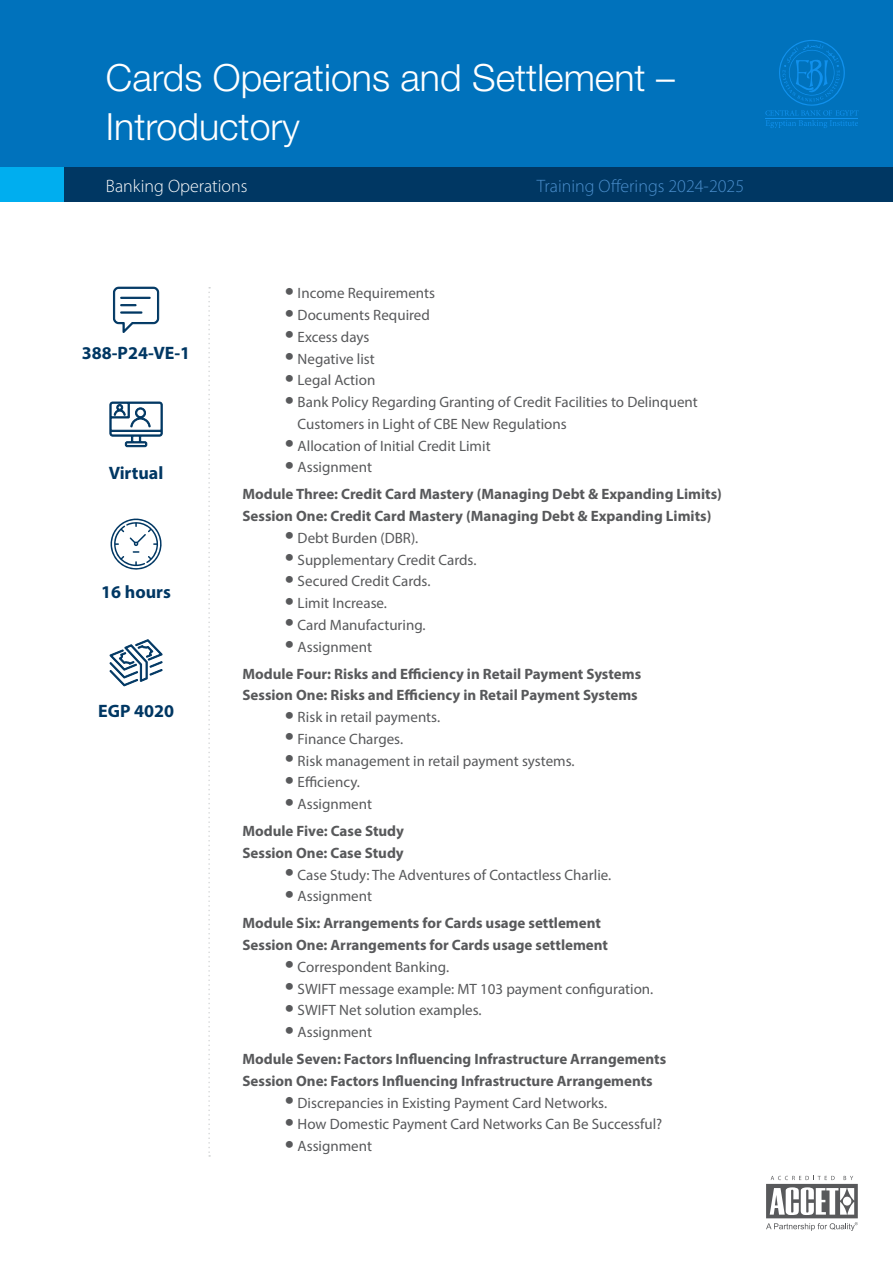
<style>
.page{position:relative;width:893px;height:1263px;background:#fff}
.page>*{position:absolute;margin:0;border:0;box-sizing:border-box;transform-origin:0 0}
.t1{font:300 37.5px/49.5px "Helvetica Neue LT Std";color:#fff}
.t2{font:700 18px "Myriad Pro";color:#003763}
.t3{font:300 18px "Myriad Pro";color:#4a8ecc}
.t4{font:300 18px "Myriad Pro";color:#fff}
.t5{font:15px/21.8px "Myriad Pro";color:#58595b}
.t6{font:700 15px/27px "Myriad Pro";color:#58595b}
.s1{font-size:33px}
.s2{font-weight:400;font-size:33px}
.s3{font-weight:400}
</style>
<div class="page">
<div style="left:0;top:0;width:893px;height:168px;background:#0072bc"></div>
<div style="left:0;top:168px;width:893px;height:34px;background:#003763"></div>
<div style="left:0;top:168px;width:64px;height:34px;background:#00aeef"></div>
<svg style="left:208px;top:287px;width:2px;height:870px"></svg>
<svg style="left:766px;top:1176px;width:92px;height:55px"></svg>
<svg style="left:765px;top:40px;width:93px;height:88px"></svg>
<svg style="left:109px;top:402px;width:54px;height:45px"></svg>
<svg style="left:113px;top:287px;width:46px;height:46px"></svg>
<svg style="left:109px;top:639px;width:54px;height:47px"></svg>
<svg style="left:111px;top:519px;width:51px;height:51px"></svg>
<h1 class="t1" style="left:106px;top:52px;width:570px">Cards Operations and Settlement –<br>Introductory</h1>
<p class="t4" style="left:106px;top:175px;width:143px">Banking Operations</p>
<p class="t3" style="left:537px;top:175px;width:209px">Training Offerings 2024-2025</p>
<p class="t2" style="left:82px;top:342px;width:110px">388-P24-VE-1</p>
<p class="t2" style="left:109px;top:461px;width:56px">Virtual</p>
<p class="t2" style="left:101px;top:580px;width:71px">16 hours</p>
<p class="t2" style="left:98px;top:699px;width:77px">EGP 4020</p>
<p class="t5" style="left:285px;top:282px;width:152px"><span class="s1">•</span> Income Requirements</p>
<p class="t5" style="left:285px;top:304px;width:146px"><span class="s1">•</span> Documents Required</p>
<p class="t5" style="left:285px;top:326px;width:86px"><span class="s1">•</span> Excess days</p>
<p class="t5" style="left:285px;top:347px;width:91px"><span class="s1">•</span> Negative list</p>
<p class="t5" style="left:285px;top:369px;width:92px"><span class="s1">•</span> Legal Action</p>
<p class="t5" style="left:298px;top:391px;width:402px;text-indent:-13px"><span class="s1">•</span> Bank Policy Regarding Granting of Credit Facilities to Delinquent<br>Customers in Light of CBE New Regulations</p>
<p class="t5" style="left:285px;top:434px;width:207px"><span class="s1">•</span> Allocation of Initial Credit Limit</p>
<p class="t6" style="left:242px;top:453px;width:481px;text-indent:43px"><span class="s2">•</span> <span class="s3">Assignment<br></span>Module Three: Credit Card Mastery (Managing Debt &amp; Expanding Limits)</p>
<p class="t6" style="left:242px;top:502px;width:470px">Session One: Credit Card Mastery (Managing Debt &amp; Expanding Limits)</p>
<p class="t5" style="left:285px;top:527px;width:135px"><span class="s1">•</span> Debt Burden (DBR).</p>
<p class="t5" style="left:285px;top:548px;width:193px"><span class="s1">•</span> Supplementary Credit Cards.</p>
<p class="t5" style="left:285px;top:570px;width:147px"><span class="s1">•</span> Secured Credit Cards.</p>
<p class="t5" style="left:285px;top:592px;width:104px"><span class="s1">•</span> Limit Increase.</p>
<p class="t5" style="left:285px;top:614px;width:142px"><span class="s1">•</span> Card Manufacturing.</p>
<p class="t6" style="left:242px;top:632px;width:400px;text-indent:43px"><span class="s2">•</span> <span class="s3">Assignment<br></span>Module Four: Risks and Efficiency in Retail Payment Systems</p>
<p class="t6" style="left:242px;top:681px;width:397px">Session One: Risks and Efficiency in Retail Payment Systems</p>
<p class="t5" style="left:285px;top:706px;width:157px"><span class="s1">•</span> Risk in retail payments.</p>
<p class="t5" style="left:285px;top:728px;width:120px"><span class="s1">•</span> Finance Charges.</p>
<p class="t5" style="left:285px;top:749px;width:291px"><span class="s1">•</span> Risk management in retail payment systems.</p>
<p class="t5" style="left:285px;top:771px;width:77px"><span class="s1">•</span> Efficiency.</p>
<p class="t6" style="left:242px;top:790px;width:163px;text-indent:43px"><span class="s2">•</span> <span class="s3">Assignment<br></span>Module Five: Case Study</p>
<p class="t6" style="left:242px;top:839px;width:163px">Session One: Case Study</p>
<p class="t5" style="left:285px;top:863px;width:328px"><span class="s1">•</span> Case Study: The Adventures of Contactless Charlie.</p>
<p class="t6" style="left:242px;top:882px;width:360px;text-indent:43px"><span class="s2">•</span> <span class="s3">Assignment<br></span>Module Six: Arrangements for Cards usage settlement</p>
<p class="t6" style="left:242px;top:931px;width:367px">Session One: Arrangements for Cards usage settlement</p>
<p class="t5" style="left:285px;top:956px;width:166px"><span class="s1">•</span> Correspondent Banking.</p>
<p class="t5" style="left:285px;top:977px;width:370px"><span class="s1">•</span> SWIFT message example: MT 103 payment configuration.</p>
<p class="t5" style="left:285px;top:999px;width:198px"><span class="s1">•</span> SWIFT Net solution examples.</p>
<p class="t6" style="left:242px;top:1018px;width:425px;text-indent:43px"><span class="s2">•</span> <span class="s3">Assignment<br></span>Module Seven: Factors Influencing Infrastructure Arrangements</p>
<p class="t6" style="left:242px;top:1067px;width:412px">Session One: Factors Influencing Infrastructure Arrangements</p>
<p class="t5" style="left:285px;top:1091px;width:324px"><span class="s1">•</span> Discrepancies in Existing Payment Card Networks.</p>
<p class="t5" style="left:285px;top:1113px;width:379px"><span class="s1">•</span> How Domestic Payment Card Networks Can Be Successful?</p>
<p class="t5" style="left:285px;top:1135px;width:89px"><span class="s1">•</span> Assignment</p>
</div>
